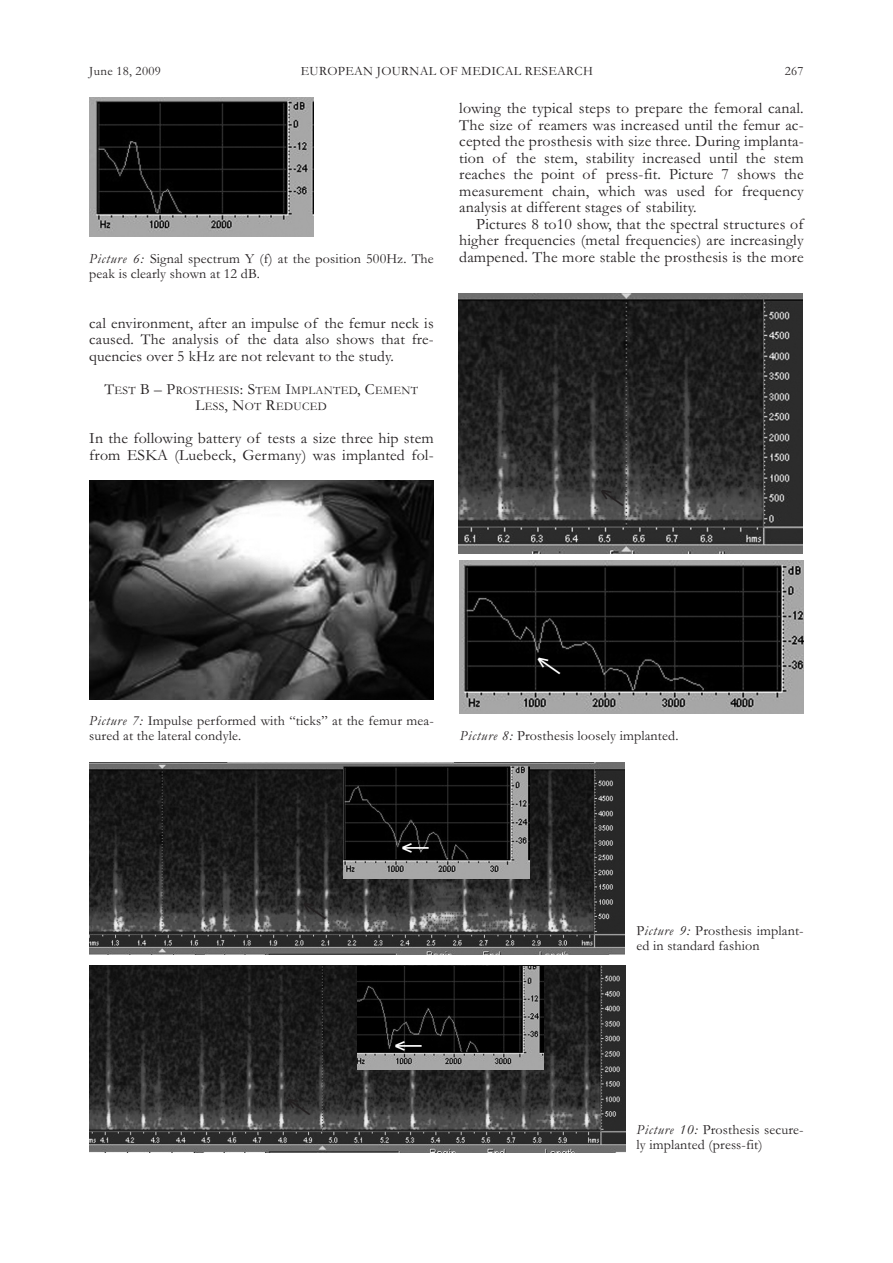
<style>
.page{position:relative;width:893px;height:1263px;background:#fff}
.page>*{position:absolute;margin:0;border:0;box-sizing:border-box;transform-origin:0 0}
.t1{font:15.9px/16.5px "Tvwghl Garamond";letter-spacing:.01em;color:#231f20}
.t2{font:15.6px/16.5px "Tvwghl Garamond";letter-spacing:.01em;color:#231f20;text-align:justify}
.t3{font:14.1px/15px "Tvwghl Garamond";letter-spacing:.01em;color:#231f20}
.t4{font:12.9px "Tvwghl Garamond";letter-spacing:.025em;color:#231f20}
.t5{font:11.7px/16.5px "Tvwghl Garamond";letter-spacing:.03em;color:#231f20;text-align:center}
.s1{font-family:"Blgqkl Garamond";font-style:italic}
.s2{font-size:15.6px}
</style>
<div class="page">
<img style="left:89px;top:98px;width:224px;height:138px">
<img style="left:89px;top:480px;width:345px;height:219px">
<img style="left:459px;top:293px;width:343px;height:260px">
<img style="left:459px;top:560px;width:344px;height:153px">
<img style="left:89px;top:762px;width:536px;height:192px">
<img style="left:89px;top:965px;width:536px;height:187px">
<img style="left:343px;top:766px;width:186px;height:112px">
<img style="left:357px;top:966px;width:186px;height:103px">
<svg style="left:599px;top:486px;width:27px;height:23px"></svg>
<svg style="left:536px;top:654px;width:27px;height:23px"></svg>
<svg style="left:301px;top:900px;width:27px;height:23px"></svg>
<svg style="left:403px;top:843px;width:26px;height:10px"></svg>
<svg style="left:396px;top:1041px;width:26px;height:9px"></svg>
<p class="t4" style="left:89px;top:63px;width:73px">June 18, 2009</p>
<p class="t4" style="left:301px;top:63px;width:294px">EUROPEAN JOURNAL OF MEDICAL RESEARCH</p>
<p class="t4" style="left:785px;top:63px;width:20px">267</p>
<p class="t1" style="left:459px;top:99px;width:346px;text-align:justify">lowing the typical steps to prepare the femoral canal.<br>The size of reamers was increased until the femur ac&shy;cepted the prosthesis with size three. During implanta&shy;tion of the stem, stability increased until the stem reaches the point of press-fit. Picture 7 shows the measurement chain, which was used for frequency analysis at different stages of stability.</p>
<p class="t1" style="left:459px;top:215px;width:346px;text-align:right">Pictures 8 to10 show, that the spectral structures of higher frequencies (metal frequencies) are increasingly</p>
<p class="t3" style="left:89px;top:251px;width:346px"><span class="s1">Picture 6:</span> Signal spectrum Y (f) at the position 500Hz. The</p>
<p class="t1" style="left:459px;top:248px;width:346px">dampened. The more stable the prosthesis is the more</p>
<p class="t3" style="left:89px;top:266px;width:172px">peak is clearly shown at 12 dB.</p>
<p class="t2" style="left:89px;top:314px;width:346px">cal environment, after an impulse of the femur neck is caused. The analysis of the data also shows that fre&shy;quencies over 5 kHz are not relevant to the study.</p>
<p class="t5" style="left:105px;top:381px;width:315px"><span class="s2">T</span>EST <span class="s2">B – P</span>ROSTHESIS<span class="s2">: S</span>TEM <span class="s2">I</span>MPLANTED<span class="s2">, C</span>EMENT<br><span class="s2">L</span>ESS<span class="s2">, N</span>OT <span class="s2">R</span>EDUCED</p>
<p class="t1" style="left:89px;top:429px;width:346px">In the following battery of tests a size three hip stem from ESKA (Luebeck, Germany) was implanted fol-</p>
<p class="t3" style="left:89px;top:712px;width:346px"><span class="s1">Picture 7:</span> Impulse performed with “ticks” at the femur mea&shy;sured at the lateral condyle.</p>
<p class="t3" style="left:460px;top:727px;width:220px"><span class="s1">Picture 8:</span> Prosthesis loosely implanted.</p>
<p class="t3" style="left:636px;top:922px;width:169px">P<span class="s1">icture 9:</span> Prosthesis implant&shy;ed in standard fashion</p>
<p class="t3" style="left:636px;top:1121px;width:169px"><span class="s1">Picture 10:</span> Prosthesis secure&shy;ly implanted (press-fit)</p>
</div>
